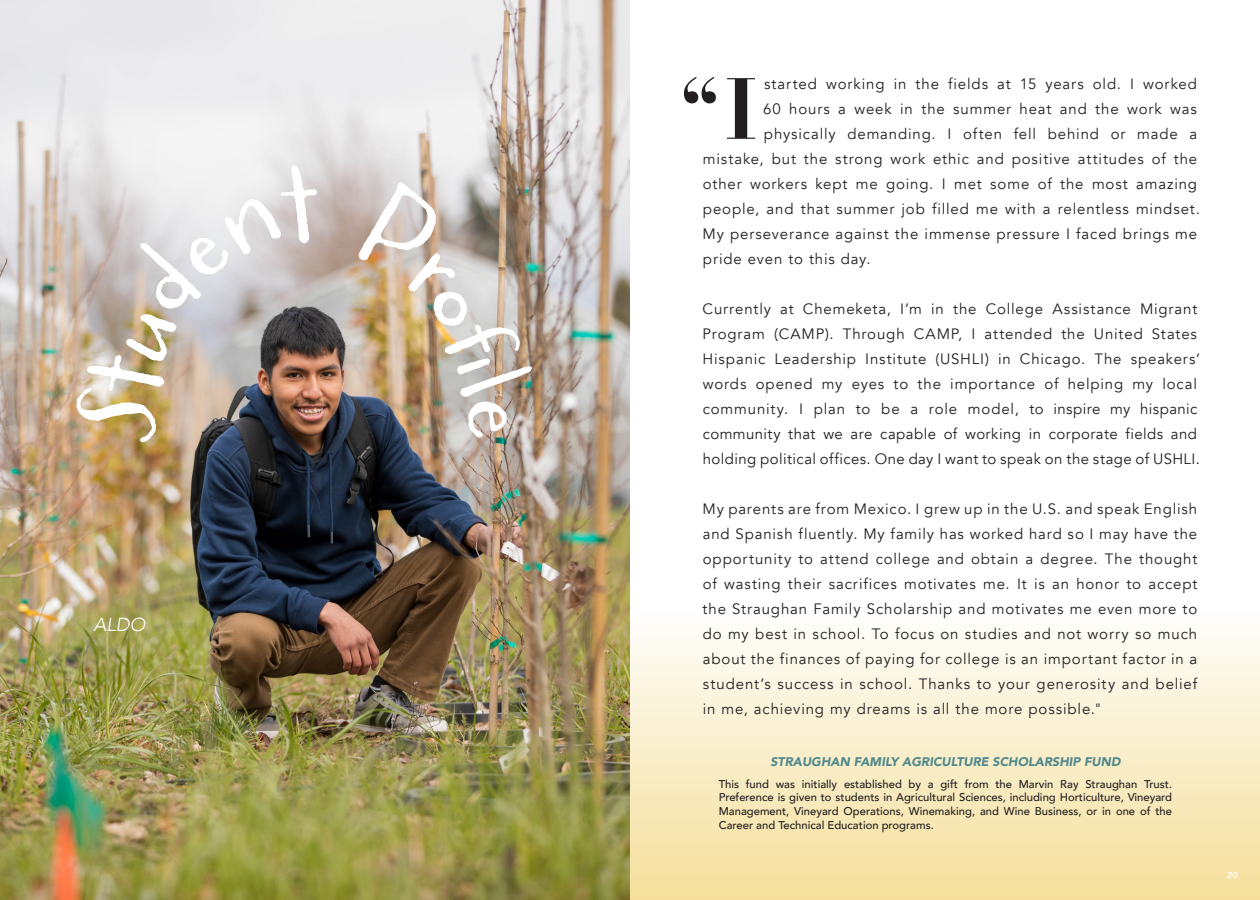
<style>
.page{position:relative;width:1260px;height:900px;background:#fff}
.page>*{position:absolute;margin:0;border:0;box-sizing:border-box;transform-origin:0 0}
.t1{font:700 85.25px "Didot";color:#231f20}
.disclaimer{font:italic 300 18.75px "Avenir";color:#fff}
.t2{font:15px/25px "Avenir";letter-spacing:.055em;color:#231f20}
.disclaimer-2{font:italic 900 12.5px "Avenir";color:#50888c}
.disclaimer-3{font:500 11.25px/13.8px "Avenir";color:#231f20;text-align:justify}
.H1_Sub{font:italic 800 8.75px "Avenir";color:#fff}
</style>
<div class="page">
<div style="left:630px;top:556px;width:630px;height:344px;background:linear-gradient(to bottom,#fff,#f5df9c)"></div>
<img style="left:0;top:0;width:630px;height:900px">
<img style="left:72px;top:165px;width:247px;height:279px">
<img style="left:350px;top:181px;width:185px;height:258px">
<p class="disclaimer" style="left:94px;top:613px;width:53px">ALDO</p>
<p class="t1" style="left:680px;top:55px;width:80px">“I</p>
<p class="t2" style="left:764px;top:71px;width:435px">started working in the fields at 15 years old. I worked</p>
<p class="t2" style="left:763px;top:96px;width:435px">60 hours a week in the summer heat and the work was</p>
<p class="t2" style="left:764px;top:121px;width:435px">physically demanding. I often fell behind or made a</p>
<p class="t2" style="left:703px;top:146px;width:496px">mistake, but the strong work ethic and positive attitudes of the</p>
<p class="t2" style="left:703px;top:171px;width:496px">other workers kept me going. I met some of the most amazing</p>
<p class="t2" style="left:703px;top:196px;width:499px">people, and that summer job filled me with a relentless mindset.</p>
<p class="t2" style="left:703px;top:221px;width:496px">My perseverance against the immense pressure I faced brings me</p>
<p class="t2" style="left:703px;top:246px;width:169px">pride even to this day.</p>
<p class="t2" style="left:703px;top:296px;width:499px">Currently at Chemeketa, I’m in the College Assistance Migrant Program (CAMP). Through CAMP, I attended the United States Hispanic Leadership Institute (USHLI) in Chicago. The speakers’ words opened my eyes to the importance of helping my local community. I plan to be a role model, to inspire my hispanic community that we are capable of working in corporate fields and holding political offices. One day I want to speak on the stage of USHLI.</p>
<p class="t2" style="left:703px;top:496px;width:496px;text-align:justify">My parents are from Mexico. I grew up in the U.S. and speak English and Spanish fluently. My family has worked hard so I may have the opportunity to attend college and obtain a degree. The thought of wasting their sacrifices motivates me. It is an honor to accept the Straughan Family Scholarship and motivates me even more to do my best in school. To focus on studies and not worry so much about the finances of paying for college is an important factor in a student’s success in school. Thanks to your generosity and belief in me, achieving my dreams is all the more possible."</p>
<p class="disclaimer-2" style="left:770px;top:752px;width:352px">STRAUGHAN FAMILY AGRICULTURE SCHOLARSHIP FUND</p>
<p class="disclaimer-3" style="left:719px;top:776px;width:455px">This fund was initially established by a gift from the Marvin Ray Straughan Trust.<br>Preference is given to students in Agricultural Sciences, including Horticulture, Vineyard Management, Vineyard Operations, Winemaking, and Wine Business, or in one of the Career and Technical Education programs.</p>
<p class="H1_Sub" style="left:1227px;top:869px;width:12px">20</p>
</div>
